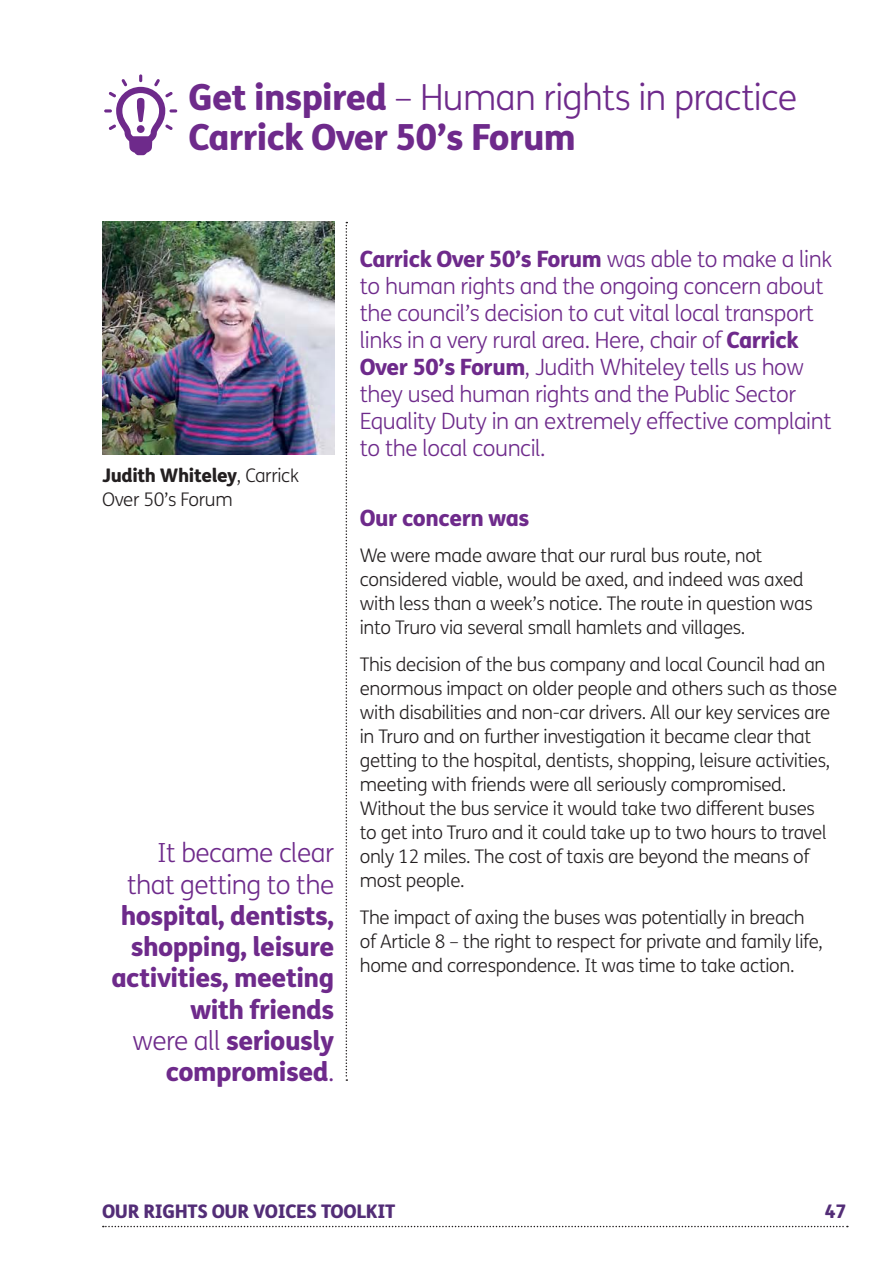
<style>
.page{position:relative;width:893px;height:1263px;background:#fff}
.page>*{position:absolute;margin:0;border:0;box-sizing:border-box;transform-origin:0 0}
.t1{font:800 36px/40.5px "FS Me";letter-spacing:-.02em;color:#6e2a8b}
.t2{font:800 26.25px/31.2px "FS Me";letter-spacing:-.02em;color:#6e2a8b;text-align:right}
.t3{font:300 26.25px/31.2px "FS Me";letter-spacing:-.02em;color:#6e2a8b;text-align:right}
.t4{font:300 22.5px/27px "FS Me";letter-spacing:-.02em;color:#6e2a8b}
.t5{font:800 22.5px "FS Me";letter-spacing:-.02em;color:#6e2a8b}
.t6{font:300 18.75px/24px "FS Me";letter-spacing:-.02em;color:#231f20}
.t7{font:800 18.75px "FS Me";letter-spacing:-.02em;color:#532d77}
.s1{font-weight:300}
.s2{font-weight:800}
</style>
<div class="page">
<svg style="left:103px;top:1226px;width:745px;height:1px"></svg>
<svg style="left:104px;top:74px;width:73px;height:81px"></svg>
<div style="left:137px;top:125px;width:8px;height:8px;background:#6e2a8b;border-radius:50%"></div>
<svg style="left:346px;top:222px;width:1px;height:859px"></svg>
<img style="left:102px;top:222px;width:232px;height:232px">
<h1 class="t1" style="left:189px;top:81px;width:610px">Get inspired <span class="s1">– Human rights in practice<br></span>Carrick Over 50’s Forum</h1>
<p class="t6" style="left:102px;top:465px;width:198px"><span class="s2">Judith Whiteley</span>, Carrick<br>Over 50’s Forum</p>
<h2 class="t3" style="left:127px;top:841px;width:209px">It became clear that getting to the</h2>
<h2 class="t2" style="left:111px;top:903px;width:224px">hospital, dentists, shopping, leisure activities, meeting with friends<br><span class="s1">were all</span> seriously compromised<span class="s1">.</span></h2>
<p class="t4" style="left:360px;top:248px;width:474px"><span class="s2">Carrick Over 50’s Forum</span> was able to make a link to human rights and the ongoing concern about the council’s decision to cut vital local transport links in a very rural area. Here, chair of <span class="s2">Carrick Over 50’s Forum</span>, Judith Whiteley tells us how they used human rights and the Public Sector Equality Duty in an extremely effective complaint to the local council.</p>
<p class="t5" style="left:360px;top:510px;width:171px">Our concern was</p>
<p class="t6" style="left:360px;top:546px;width:454px">We were made aware that our rural bus route, not considered viable, would be axed, and indeed was axed with less than a week’s notice. The route in question was into Truro via several small hamlets and villages.</p>
<p class="t6" style="left:360px;top:655px;width:479px">This decision of the bus company and local Council had an enormous impact on older people and others such as those with disabilities and non-car drivers. All our key services are in Truro and on further investigation it became clear that getting to the hospital, dentists, shopping, leisure activities, meeting with friends were all seriously compromised.<br>Without the bus service it would take two different buses<br>to get into Truro and it could take up to two hours to travel only 12 miles. The cost of taxis are beyond the means of most people.</p>
<p class="t6" style="left:360px;top:907px;width:465px">The impact of axing the buses was potentially in breach of Article 8 – the right to respect for private and family life, home and correspondence. It was time to take action.</p>
<p class="t7" style="left:102px;top:1204px;width:295px">OUR RIGHTS OUR VOICES TOOLKIT</p>
<p class="t7" style="left:825px;top:1204px;width:23px">47</p>
</div>
